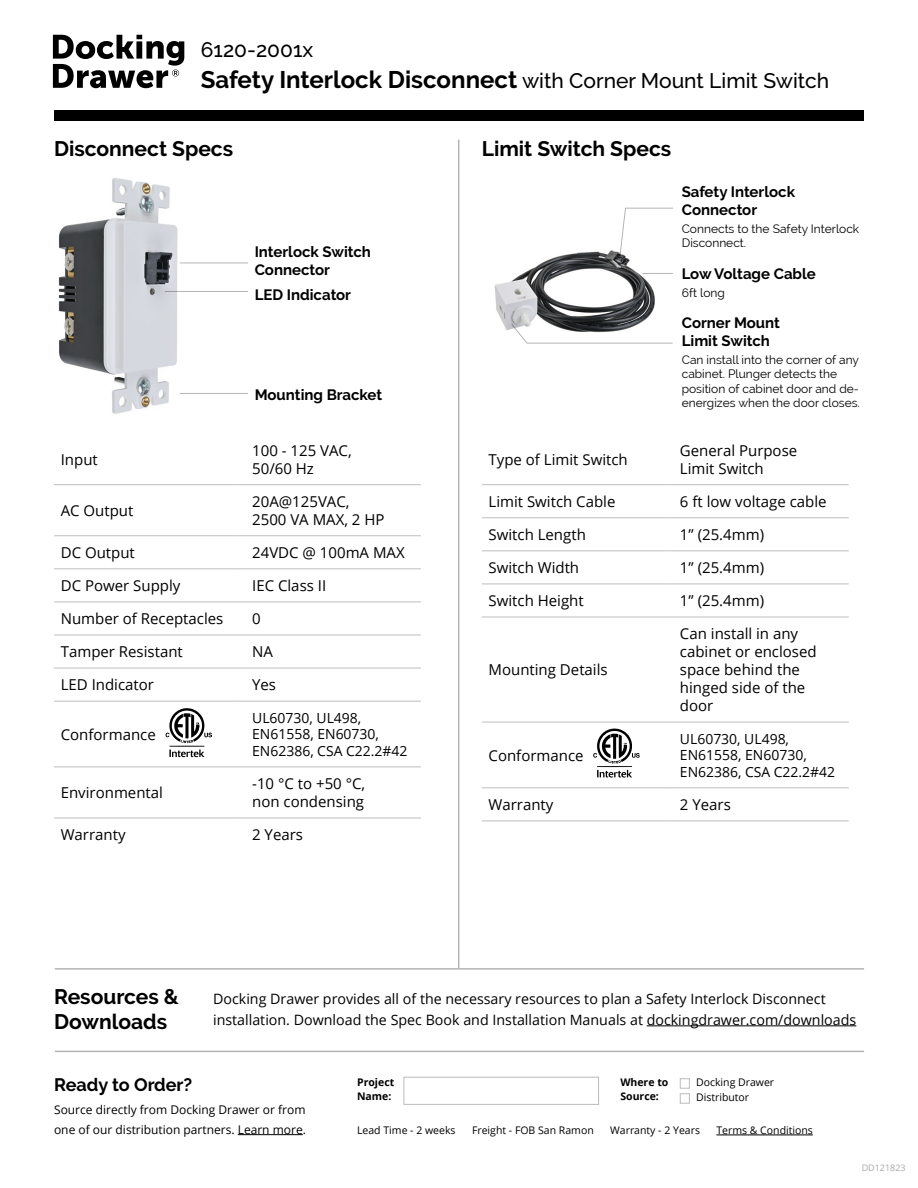
<style>
.page{position:relative;width:918px;height:1188px;background:#fff}
.page>*{position:absolute;margin:0;border:0;box-sizing:border-box;transform-origin:0 0}
.t1{font:500 21px "Raleway";color:#000}
.t2{font:700 21px/25.2px "Raleway";color:#000}
.t3{font:700 18px "Raleway";color:#000}
.t4{font:15px/18px "Open Sans";color:#000}
.t5{font:700 15px/18px "Raleway";color:#000}
.t6{font:14.25px/21px "Open Sans";color:#000}
.t7{font:13.95px/16.8px "Open Sans";color:#000}
.t8{font:12px/14.4px "Raleway";color:#000}
.t9{font:12px/19.5px "Open Sans";color:#000}
.t10{font:10.5px "Open Sans";color:#000}
.t11{font:700 10.5px/13.5px "Open Sans";color:#000}
.t12{font:9px "Open Sans";color:#a7a9ac}
.s1{font-weight:700;font-size:24px}
</style>
<div class="page">
<hr style="left:54px;top:484px;width:185px;height:1px;background:#bcbec0">
<hr style="left:239px;top:484px;width:182px;height:1px;background:#bcbec0">
<hr style="left:54px;top:535px;width:185px;height:1px;background:#bcbec0">
<hr style="left:239px;top:535px;width:182px;height:1px;background:#bcbec0">
<hr style="left:54px;top:568px;width:185px;height:1px;background:#bcbec0">
<hr style="left:239px;top:568px;width:182px;height:1px;background:#bcbec0">
<hr style="left:54px;top:602px;width:185px;height:1px;background:#bcbec0">
<hr style="left:239px;top:602px;width:182px;height:1px;background:#bcbec0">
<hr style="left:54px;top:635px;width:185px;height:1px;background:#bcbec0">
<hr style="left:239px;top:635px;width:182px;height:1px;background:#bcbec0">
<hr style="left:54px;top:668px;width:185px;height:1px;background:#bcbec0">
<hr style="left:239px;top:668px;width:182px;height:1px;background:#bcbec0">
<hr style="left:54px;top:701px;width:185px;height:1px;background:#bcbec0">
<hr style="left:239px;top:701px;width:182px;height:1px;background:#bcbec0">
<hr style="left:54px;top:767px;width:185px;height:1px;background:#bcbec0">
<hr style="left:239px;top:767px;width:182px;height:1px;background:#bcbec0">
<hr style="left:54px;top:818px;width:185px;height:1px;background:#bcbec0">
<hr style="left:239px;top:818px;width:182px;height:1px;background:#bcbec0">
<hr style="left:458px;top:140px;width:1px;height:828px;background:#000">
<hr style="left:716px;top:1135px;width:97px;height:1px;background:#000">
<div style="left:404px;top:1077px;width:195px;height:28px;border:1px solid #babcbe"></div>
<div style="left:680px;top:1078px;width:10px;height:11px;border:1px solid #babcbe"></div>
<div style="left:680px;top:1093px;width:10px;height:11px;border:1px solid #babcbe"></div>
<div style="left:54px;top:110px;width:809px;height:10px;background:#000"></div>
<hr style="left:238px;top:1134px;width:65px;height:1px;background:#000">
<hr style="left:55px;top:1051px;width:809px;height:1px;background:#000">
<svg style="left:53px;top:35px;width:131px;height:53px"></svg>
<hr style="left:482px;top:484px;width:184px;height:1px;background:#bcbec0">
<hr style="left:666px;top:484px;width:183px;height:1px;background:#bcbec0">
<hr style="left:482px;top:517px;width:184px;height:1px;background:#bcbec0">
<hr style="left:666px;top:517px;width:183px;height:1px;background:#bcbec0">
<hr style="left:482px;top:550px;width:184px;height:1px;background:#bcbec0">
<hr style="left:666px;top:550px;width:183px;height:1px;background:#bcbec0">
<hr style="left:482px;top:584px;width:184px;height:1px;background:#bcbec0">
<hr style="left:666px;top:584px;width:183px;height:1px;background:#bcbec0">
<hr style="left:482px;top:617px;width:184px;height:1px;background:#bcbec0">
<hr style="left:666px;top:617px;width:183px;height:1px;background:#bcbec0">
<hr style="left:482px;top:722px;width:184px;height:1px;background:#bcbec0">
<hr style="left:666px;top:722px;width:183px;height:1px;background:#bcbec0">
<hr style="left:482px;top:787px;width:184px;height:1px;background:#bcbec0">
<hr style="left:666px;top:787px;width:183px;height:1px;background:#bcbec0">
<hr style="left:482px;top:821px;width:184px;height:1px;background:#bcbec0">
<hr style="left:666px;top:821px;width:183px;height:1px;background:#bcbec0">
<img style="left:494px;top:250px;width:161px;height:80px">
<img style="left:58px;top:178px;width:122px;height:236px">
<hr style="left:180px;top:263px;width:68px;height:1px;background:#000">
<hr style="left:165px;top:291px;width:83px;height:1px;background:#000">
<hr style="left:180px;top:393px;width:68px;height:1px;background:#000">
<hr style="left:642px;top:273px;width:31px;height:1px;background:#000">
<svg style="left:619px;top:207px;width:54px;height:50px"></svg>
<hr style="left:647px;top:1025px;width:209px;height:1px;background:#000">
<svg style="left:593px;top:729px;width:47px;height:49px"></svg>
<svg style="left:166px;top:708px;width:46px;height:49px"></svg>
<hr style="left:55px;top:968px;width:809px;height:2px;background:#000">
<svg style="left:511px;top:323px;width:162px;height:21px"></svg>
<h1 class="t1" style="left:201px;top:38px;width:114px">6120-2001x</h1>
<h1 class="t1" style="left:201px;top:68px;width:630px"><span class="s1">Safety Interlock Disconnect</span> with Corner Mount Limit Switch</h1>
<h1 class="t2" style="left:54px;top:137px;width:181px">Disconnect Specs</h1>
<p class="t5" style="left:255px;top:243px;width:118px">Interlock Switch<br>Connector</p>
<p class="t5" style="left:255px;top:286px;width:98px">LED Indicator</p>
<p class="t5" style="left:255px;top:386px;width:129px">Mounting Bracket</p>
<p class="t4" style="left:61px;top:450px;width:39px">Input</p>
<p class="t4" style="left:252px;top:441px;width:101px">100 - 125 VAC,<br>50/60 Hz</p>
<p class="t4" style="left:61px;top:501px;width:74px">AC Output</p>
<p class="t4" style="left:252px;top:492px;width:134px">20A@125VAC,<br>2500 VA MAX, 2 HP</p>
<p class="t4" style="left:61px;top:543px;width:76px">DC Output</p>
<p class="t4" style="left:252px;top:543px;width:154px">24VDC @ 100mA MAX</p>
<p class="t4" style="left:61px;top:576px;width:121px">DC Power Supply</p>
<p class="t4" style="left:252px;top:576px;width:76px">IEC Class II</p>
<p class="t4" style="left:61px;top:609px;width:164px">Number of Receptacles</p>
<p class="t4" style="left:252px;top:609px;width:10px">0</p>
<p class="t4" style="left:61px;top:642px;width:124px">Tamper Resistant</p>
<p class="t4" style="left:252px;top:642px;width:22px">NA</p>
<p class="t4" style="left:61px;top:676px;width:95px">LED Indicator</p>
<p class="t4" style="left:252px;top:676px;width:25px">Yes</p>
<p class="t4" style="left:61px;top:725px;width:97px">Conformance</p>
<p class="t7" style="left:252px;top:709px;width:157px">UL60730, UL498,<br>EN61558, EN60730,<br>EN62386, CSA C22.2#42</p>
<p class="t4" style="left:61px;top:783px;width:104px">Environmental</p>
<p class="t4" style="left:252px;top:774px;width:115px">-10 °C to +50 °C, non condensing</p>
<p class="t4" style="left:61px;top:825px;width:66px">Warranty</p>
<p class="t4" style="left:252px;top:825px;width:52px">2 Years</p>
<h1 class="t2" style="left:482px;top:137px;width:191px">Limit Switch Specs</h1>
<p class="t5" style="left:682px;top:183px;width:115px">Safety Interlock<br>Connector</p>
<p class="t8" style="left:682px;top:222px;width:179px">Connects to the Safety Interlock<br>Disconnect.</p>
<p class="t5" style="left:682px;top:265px;width:136px">Low Voltage Cable</p>
<p class="t8" style="left:682px;top:285px;width:45px">6ft long</p>
<p class="t5" style="left:682px;top:314px;width:100px">Corner Mount<br>Limit Switch</p>
<p class="t8" style="left:682px;top:352px;width:180px">Can install into the corner of any cabinet. Plunger detects the position of cabinet door and de&shy;energizes when the door closes.</p>
<p class="t4" style="left:489px;top:450px;width:141px">Type of Limit Switch</p>
<p class="t4" style="left:680px;top:441px;width:119px">General Purpose<br>Limit Switch</p>
<p class="t4" style="left:489px;top:492px;width:128px">Limit Switch Cable</p>
<p class="t4" style="left:680px;top:492px;width:148px">6 ft low voltage cable</p>
<p class="t4" style="left:489px;top:525px;width:99px">Switch Length</p>
<p class="t4" style="left:680px;top:525px;width:86px">1” (25.4mm)</p>
<p class="t4" style="left:489px;top:558px;width:92px">Switch Width</p>
<p class="t4" style="left:680px;top:558px;width:86px">1” (25.4mm)</p>
<p class="t4" style="left:489px;top:591px;width:97px">Switch Height</p>
<p class="t4" style="left:680px;top:591px;width:86px">1” (25.4mm)</p>
<p class="t4" style="left:489px;top:660px;width:121px">Mounting Details</p>
<p class="t4" style="left:489px;top:746px;width:97px">Conformance</p>
<p class="t4" style="left:680px;top:624px;width:138px">Can install in any cabinet or enclosed space behind the hinged side of the door</p>
<p class="t7" style="left:680px;top:730px;width:157px">UL60730, UL498,<br>EN61558, EN60730,<br>EN62386, CSA C22.2#42</p>
<p class="t4" style="left:489px;top:795px;width:66px">Warranty</p>
<p class="t4" style="left:680px;top:795px;width:52px">2 Years</p>
<h1 class="t2" style="left:54px;top:984px;width:126px">Resources &amp;<br>Downloads</h1>
<p class="t6" style="left:213px;top:988px;width:645px">Docking Drawer provides all of the necessary resources to plan a Safety Interlock Disconnect installation. Download the Spec Book and Installation Manuals at dockingdrawer.com/downloads</p>
<p class="t3" style="left:54px;top:1074px;width:140px">Ready to Order?</p>
<p class="t9" style="left:54px;top:1100px;width:253px">Source directly from Docking Drawer or from one of our distribution partners. Learn more.</p>
<p class="t11" style="left:357px;top:1076px;width:39px">Project<br>Name:</p>
<p class="t11" style="left:620px;top:1076px;width:50px">Where to</p>
<p class="t10" style="left:696px;top:1075px;width:80px">Docking Drawer</p>
<p class="t11" style="left:620px;top:1089px;width:40px">Source:</p>
<p class="t10" style="left:696px;top:1090px;width:55px">Distributor</p>
<p class="t10" style="left:357px;top:1123px;width:100px">Lead Time - 2 weeks</p>
<p class="t10" style="left:472px;top:1123px;width:123px">Freight - FOB San Ramon</p>
<p class="t10" style="left:610px;top:1123px;width:91px">Warranty - 2 Years</p>
<p class="t10" style="left:716px;top:1123px;width:98px">Terms &amp; Conditions</p>
<p class="t12" style="left:862px;top:1161px;width:46px">DD121823</p>
</div>
